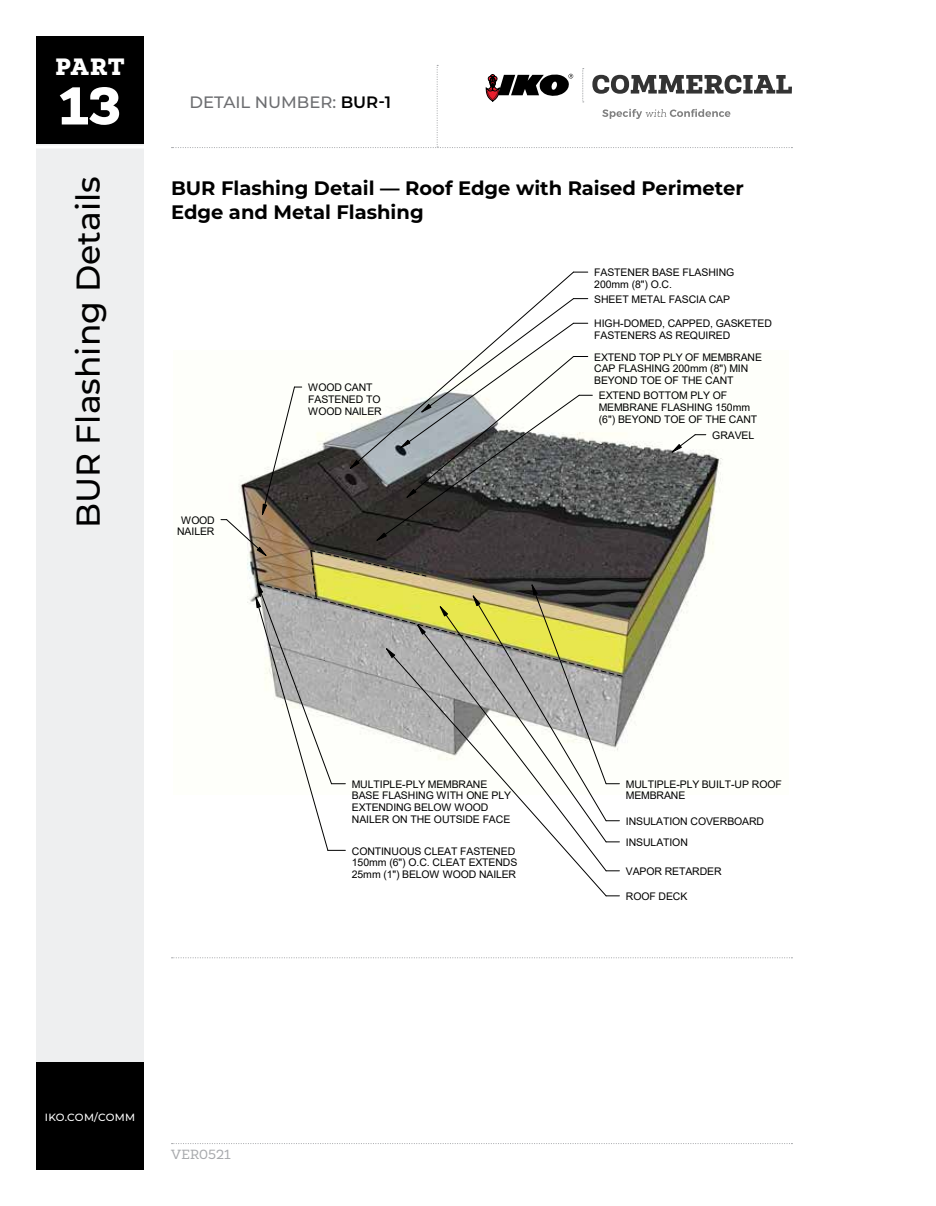
<style>
.page{position:relative;width:936px;height:1206px;background:#fff}
.page>*{position:absolute;margin:0;border:0;box-sizing:border-box;transform-origin:0 0}
.t1{font:900 54px "Newslab";color:#fff}
.t2{font:500 33px "Montserrat";color:#000}
.t3{font:900 24px "Newslab";color:#fff}
.t4{font:700 19.5px/24px "Montserrat";color:#000}
.t5{font:500 16.5px "Montserrat";color:#6d6e71}
.t6{font:13.5px "Newslab";letter-spacing:.01em;color:#a7a9ac}
.t7{font:10.5px/11.7px "Arial";letter-spacing:-.01em;color:#000}
.t8{font:500 10.5px "Montserrat";letter-spacing:.025em;color:#fff}
.s1{font-weight:600;color:#000}
</style>
<div class="page">
<svg style="left:172px;top:1143px;width:620px;height:1px"></svg>
<svg style="left:172px;top:65px;width:620px;height:83px"></svg>
<div style="left:36px;top:144px;width:108px;height:1026px;background:#eeeff0"></div>
<div style="left:36px;top:36px;width:108px;height:108px;background:#000"></div>
<div style="left:36px;top:1062px;width:108px;height:108px;background:#000"></div>
<hr style="left:27px;top:146px;width:126px;height:3px;background:#fff">
<img style="left:220px;top:433px;width:503px;height:303px">
<svg style="left:606px;top:871px;width:13px;height:1px"></svg>
<svg style="left:606px;top:896px;width:13px;height:1px"></svg>
<svg style="left:221px;top:272px;width:402px;height:579px"></svg>
<svg style="left:672px;top:434px;width:34px;height:18px"></svg>
<svg style="left:172px;top:957px;width:620px;height:1px"></svg>
<h3 class="t3" style="left:55px;top:51px;width:71px">PART</h3>
<h1 class="t1" style="left:59px;top:71px;width:63px">13</h1>
<p class="t5" style="left:190px;top:90px;width:203px">DETAIL NUMBER: <span class="s1">BUR-1</span></p>
<h2 class="t2" style="left:65px;top:528px;width:354px;rotate:-90deg">BUR Flashing Details</h2>
<p class="t4" style="left:171px;top:175px;width:574px">BUR Flashing Detail — Roof Edge with Raised Perimeter<br>Edge and Metal Flashing</p>
<p class="t7" style="left:594px;top:267px;width:142px">FASTENER BASE FLASHING<br>200mm (8") O.C.</p>
<p class="t7" style="left:594px;top:293px;width:137px">SHEET METAL FASCIA CAP</p>
<p class="t7" style="left:594px;top:318px;width:179px">HIGH-DOMED, CAPPED, GASKETED<br>FASTENERS AS REQUIRED</p>
<p class="t7" style="left:594px;top:351px;width:169px">EXTEND TOP PLY OF MEMBRANE<br>CAP FLASHING 200mm (8") MIN<br>BEYOND TOE OF THE CANT</p>
<p class="t7" style="left:599px;top:390px;width:160px">EXTEND BOTTOM PLY OF<br>MEMBRANE FLASHING 150mm (6") BEYOND TOE OF THE CANT</p>
<p class="t7" style="left:308px;top:382px;width:75px">WOOD CANT<br>FASTENED TO<br>WOOD NAILER</p>
<p class="t7" style="left:712px;top:429px;width:44px">GRAVEL</p>
<p class="t7" style="left:177px;top:514px;width:39px;text-align:center">WOOD<br>NAILER</p>
<p class="t8" style="left:45px;top:1110px;width:92px">IKO.COM/COMM</p>
<p class="t6" style="left:171px;top:1146px;width:61px">VER0521</p>
<p class="t7" style="left:352px;top:778px;width:161px">MULTIPLE-PLY MEMBRANE<br>BASE FLASHING WITH ONE PLY<br>EXTENDING BELOW WOOD<br>NAILER ON THE OUTSIDE FACE</p>
<p class="t7" style="left:352px;top:845px;width:167px">CONTINUOUS CLEAT FASTENED<br>150mm (6") O.C. CLEAT EXTENDS<br>25mm (1") BELOW WOOD NAILER</p>
<p class="t7" style="left:626px;top:778px;width:158px">MULTIPLE-PLY BUILT-UP ROOF<br>MEMBRANE</p>
<p class="t7" style="left:626px;top:811px;width:140px;line-height:21.1px">INSULATION COVERBOARD<br>INSULATION</p>
<p class="t7" style="left:626px;top:865px;width:97px">VAPOR RETARDER</p>
<p class="t7" style="left:626px;top:890px;width:63px">ROOF DECK</p>
</div>
